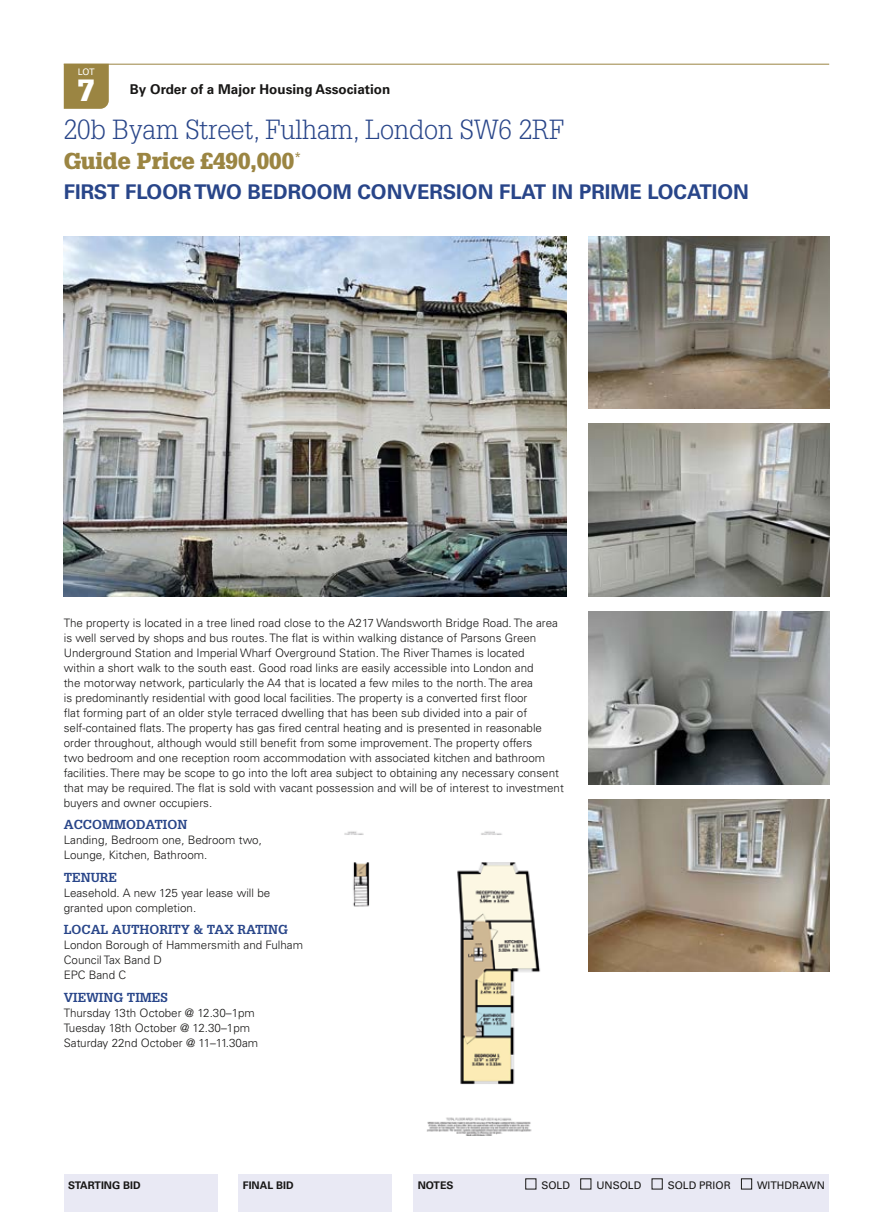
<style>
.page{position:relative;width:893px;height:1216px;background:#fff}
.page>*{position:absolute;margin:0;border:0;box-sizing:border-box;transform-origin:0 0}
.t1{font:900 30px "Glypha LT Std";color:#fff}
.t2{font:300 27px "Glypha LT Std";color:#284589}
.t3{font:900 22.5px "Glypha LT Std";color:#9b8542}
.t4{font:700 20.25px "Univers LT Std";color:#284589}
.t5{font:700 13.5px "Univers LT Std";color:#181716}
.t6{font:700 12.75px "Glypha LT Std";color:#284589}
.t7{font:300 11.7px/15px "Univers LT Std";color:#181716}
.t8{font:10.5px "Univers LT Std";color:#181716}
.t9{font:700 10.5px "Univers LT Std";color:#181716}
.t10{font:9px "Univers LT Std";color:#fff}
</style>
<div class="page">
<hr style="left:64px;top:64px;width:765px;height:1px;background:#9b8542">
<div style="left:64px;top:1174px;width:153px;height:37px;background:#e9e9f4"></div>
<div style="left:239px;top:1174px;width:153px;height:37px;background:#e9e9f4"></div>
<div style="left:413px;top:1174px;width:416px;height:37px;background:#e9e9f4"></div>
<div style="left:525px;top:1178px;width:11px;height:11px;border:1px solid #181716"></div>
<div style="left:580px;top:1178px;width:11px;height:11px;border:1px solid #181716"></div>
<div style="left:741px;top:1178px;width:11px;height:11px;border:1px solid #181716"></div>
<div style="left:64px;top:64px;width:45px;height:45px;background:#9b8542"></div>
<img style="left:588px;top:799px;width:241px;height:172px">
<img style="left:588px;top:611px;width:241px;height:173px">
<img style="left:588px;top:424px;width:241px;height:172px">
<img style="left:588px;top:236px;width:241px;height:173px">
<img style="left:64px;top:236px;width:503px;height:360px">
<img style="left:344px;top:831px;width:197px;height:304px">
<p class="t10" style="left:78px;top:66px;width:18px">LOT</p>
<h1 class="t1" style="left:78px;top:72px;width:18px">7</h1>
<p class="t5" style="left:130px;top:81px;width:262px">By Order of a Major Housing Association</p>
<h2 class="t2" style="left:64px;top:114px;width:502px">20b Byam Street, Fulham, London SW6 2RF</h2>
<h3 class="t3" style="left:64px;top:147px;width:239px">Guide Price £490,000<sup>*</sup></h3>
<h3 class="t4" style="left:64px;top:180px;width:687px">FIRST FLOOR TWO BEDROOM CONVERSION FLAT IN PRIME LOCATION</h3>
<p class="t7" style="left:64px;top:615px;width:502px">The property is located in a tree lined road close to the A217 Wandsworth Bridge Road. The area is well served by shops and bus routes. The flat is within walking distance of Parsons Green Underground Station and Imperial Wharf Overground Station. The River Thames is located<br>within a short walk to the south east. Good road links are easily accessible into London and<br>the motorway network, particularly the A4 that is located a few miles to the north. The area<br>is predominantly residential with good local facilities. The property is a converted first floor<br>flat forming part of an older style terraced dwelling that has been sub divided into a pair of self-contained flats. The property has gas fired central heating and is presented in reasonable order throughout, although would still benefit from some improvement. The property offers<br>two bedroom and one reception room accommodation with associated kitchen and bathroom facilities. There may be scope to go into the loft area subject to obtaining any necessary consent that may be required. The flat is sold with vacant possession and will be of interest to investment buyers and owner occupiers.</p>
<p class="t6" style="left:64px;top:816px;width:125px">ACCOMMODATION</p>
<p class="t7" style="left:64px;top:832px;width:200px">Landing, Bedroom one, Bedroom two,<br>Lounge, Kitchen, Bathroom.</p>
<p class="t6" style="left:64px;top:869px;width:55px">TENURE</p>
<p class="t7" style="left:64px;top:885px;width:208px">Leasehold. A new 125 year lease will be granted upon completion.</p>
<p class="t6" style="left:64px;top:921px;width:226px">LOCAL AUTHORITY &amp; TAX RATING</p>
<p class="t7" style="left:64px;top:937px;width:241px">London Borough of Hammersmith and Fulham<br>Council Tax Band D<br>EPC Band C</p>
<p class="t6" style="left:64px;top:989px;width:105px">VIEWING TIMES</p>
<p class="t7" style="left:64px;top:1005px;width:196px">Thursday 13th October @ 12.30–1pm<br>Tuesday 18th October @ 12.30–1pm<br>Saturday 22nd October @ 11–11.30am</p>
<p class="t9" style="left:68px;top:1179px;width:74px">STARTING BID</p>
<p class="t9" style="left:243px;top:1179px;width:52px">FINAL BID</p>
<p class="t9" style="left:418px;top:1179px;width:37px">NOTES</p>
<p class="t8" style="left:541px;top:1179px;width:30px">SOLD</p>
<p class="t8" style="left:596px;top:1179px;width:46px">UNSOLD</p>
<p class="t8" style="left:668px;top:1179px;width:65px">SOLD PRIOR</p>
<p class="t8" style="left:757px;top:1179px;width:69px">WITHDRAWN</p>
</div>
